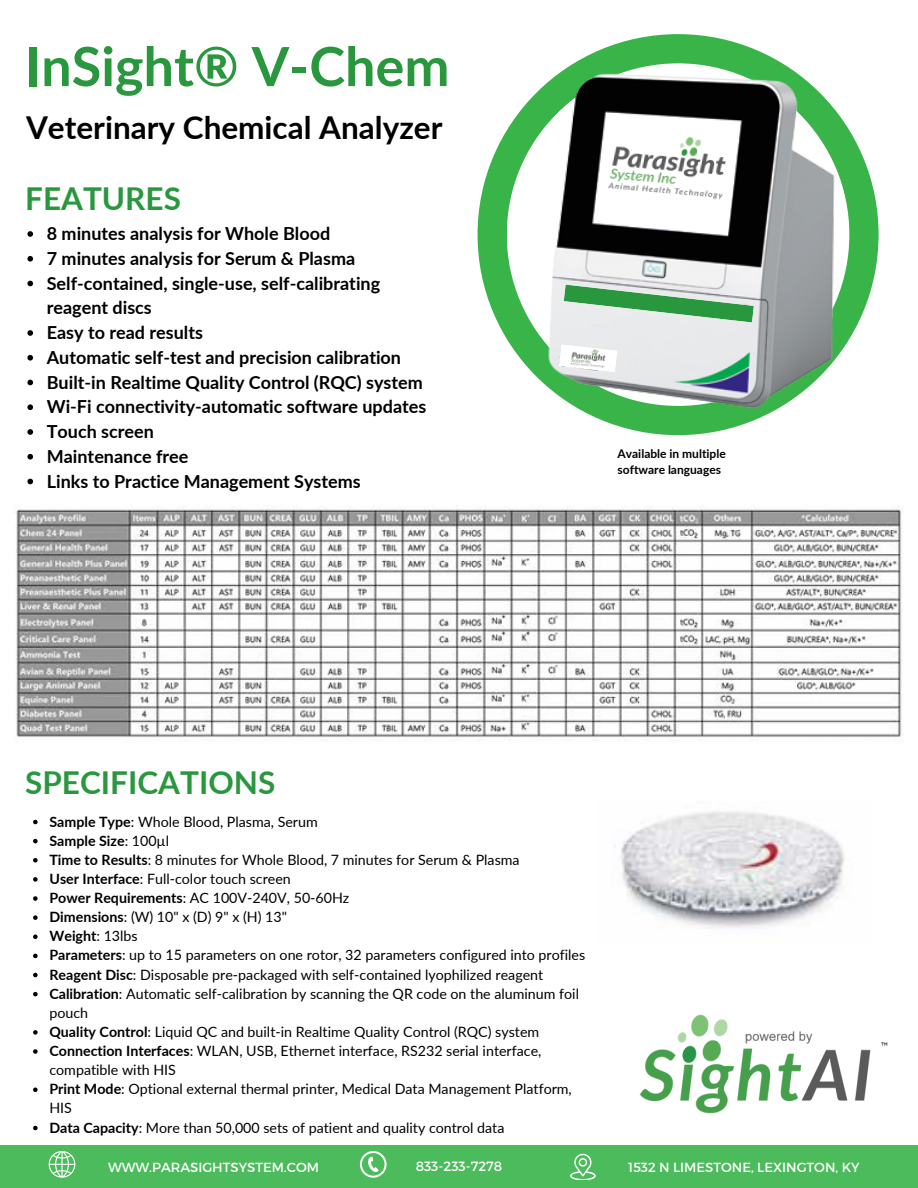
<style>
.page{position:relative;width:918px;height:1188px;background:#fff}
.page>*{position:absolute;margin:0;border:0;box-sizing:border-box;transform-origin:0 0}
.t1{font:700 54px "Lato";color:#29973d}
.t2{font:700 31.5px "Lato";color:#000}
.t3{font:700 31.5px "Lato";color:#29973d}
.t4{font:700 18px/24.8px "Lato";color:#000}
.t5{font:14.25px/19.2px "Lato";color:#000}
.t6{font:700 14.25px "Lato";color:#000}
.t7{font:13.35px "Montserrat";color:#fff}
.t8{font:13.2px "Montserrat";color:#fff}
.t9{font:700 12px/16px "Lato";color:#000}
.s1{font-weight:700}
.s2{font-weight:400}
</style>
<div class="page">
<div style="left:0;top:1145px;width:918px;height:43px;background:#4cbb5b"></div>
<svg style="left:360px;top:1151px;width:27px;height:27px"></svg>
<svg style="left:570px;top:1154px;width:26px;height:26px"></svg>
<svg style="left:49px;top:1151px;width:26px;height:27px"></svg>
<img style="left:478px;top:46px;width:401px;height:377px">
<svg style="left:564px;top:285px;width:190px;height:37px;background:#91c29c"></svg>
<svg style="left:597px;top:114px;width:142px;height:120px"></svg>
<img style="left:603px;top:127px;width:130px;height:77px">
<svg style="left:559px;top:344px;width:59px;height:28px"></svg>
<img style="left:569px;top:347px;width:39px;height:22px">
<img style="left:639px;top:1014px;width:249px;height:100px">
<img style="left:16px;top:505px;width:886px;height:235px">
<img style="left:614px;top:811px;width:231px;height:118px">
<svg style="left:27px;top:231px;width:6px;height:6px"></svg>
<svg style="left:27px;top:256px;width:6px;height:6px"></svg>
<svg style="left:27px;top:281px;width:6px;height:5px"></svg>
<svg style="left:27px;top:330px;width:6px;height:6px"></svg>
<svg style="left:27px;top:355px;width:6px;height:6px"></svg>
<svg style="left:27px;top:380px;width:6px;height:5px"></svg>
<svg style="left:27px;top:404px;width:6px;height:6px"></svg>
<svg style="left:27px;top:429px;width:6px;height:6px"></svg>
<svg style="left:27px;top:454px;width:6px;height:6px"></svg>
<svg style="left:27px;top:479px;width:6px;height:5px"></svg>
<svg style="left:33px;top:820px;width:5px;height:4px"></svg>
<svg style="left:33px;top:839px;width:5px;height:4px"></svg>
<svg style="left:33px;top:858px;width:5px;height:5px"></svg>
<svg style="left:33px;top:877px;width:5px;height:5px"></svg>
<svg style="left:33px;top:896px;width:5px;height:5px"></svg>
<svg style="left:33px;top:915px;width:5px;height:5px"></svg>
<svg style="left:33px;top:935px;width:5px;height:4px"></svg>
<svg style="left:33px;top:954px;width:5px;height:4px"></svg>
<svg style="left:33px;top:973px;width:5px;height:4px"></svg>
<svg style="left:33px;top:992px;width:5px;height:4px"></svg>
<svg style="left:33px;top:1030px;width:5px;height:5px"></svg>
<svg style="left:33px;top:1049px;width:5px;height:5px"></svg>
<svg style="left:33px;top:1088px;width:5px;height:4px"></svg>
<svg style="left:33px;top:1126px;width:5px;height:4px"></svg>
<p class="t1" style="left:25px;top:33px;width:426px">InSight® V-Chem</p>
<p class="t2" style="left:26px;top:108px;width:418px">Veterinary Chemical Analyzer</p>
<p class="t3" style="left:25px;top:179px;width:157px">FEATURES</p>
<p class="t4" style="left:47px;top:221px;width:285px">8 minutes analysis for Whole Blood</p>
<p class="t4" style="left:47px;top:246px;width:310px">7 minutes analysis for Serum &amp; Plasma</p>
<p class="t4" style="left:47px;top:270px;width:335px">Self-contained, single-use, self-calibrating reagent discs</p>
<p class="t4" style="left:47px;top:320px;width:158px">Easy to read results</p>
<p class="t4" style="left:47px;top:345px;width:356px">Automatic self-test and precision calibration</p>
<p class="t4" style="left:47px;top:369px;width:378px">Built-in Realtime Quality Control (RQC) system</p>
<h2 class="t4" style="left:47px;top:394px;width:381px">Wi-Fi connectivity-automatic software updates</h2>
<p class="t4" style="left:47px;top:419px;width:109px">Touch screen</p>
<p class="t4" style="left:47px;top:444px;width:143px">Maintenance free</p>
<p class="t4" style="left:47px;top:468px;width:316px">Links to Practice Management Systems</p>
<p class="t9" style="left:618px;top:445px;width:110px">Available in multiple software languages</p>
<p class="t3" style="left:25px;top:763px;width:252px">SPECIFICATIONS</p>
<p class="t5" style="left:49px;top:811px;width:270px"><span class="s1">Sample Type</span>: Whole Blood, Plasma, Serum</p>
<p class="t6" style="left:49px;top:832px;width:121px">Sample Size<span class="s2">: 100µl</span></p>
<p class="t5" style="left:49px;top:850px;width:472px"><span class="s1">Time to Results</span>: 8 minutes for Whole Blood, 7 minutes for Serum &amp; Plasma</p>
<p class="t5" style="left:49px;top:869px;width:243px"><span class="s1">User Interface</span>: Full-color touch screen</p>
<p class="t5" style="left:49px;top:888px;width:301px"><span class="s1">Power Requirements</span>: AC 100V-240V, 50-60Hz</p>
<p class="t5" style="left:49px;top:907px;width:239px"><span class="s1">Dimensions</span>: (W) 10" x (D) 9" x (H) 13"</p>
<p class="t6" style="left:49px;top:927px;width:90px">Weight<span class="s2">: 13lbs</span></p>
<p class="t5" style="left:49px;top:945px;width:537px"><span class="s1">Parameters</span>: up to 15 parameters on one rotor, 32 parameters configured into profiles</p>
<p class="t5" style="left:49px;top:964px;width:495px"><span class="s1">Reagent Disc</span>: Disposable pre-packaged with self-contained lyophilized reagent</p>
<p class="t5" style="left:49px;top:984px;width:531px"><span class="s1">Calibration</span>: Automatic self-calibration by scanning the QR code on the aluminum foil pouch</p>
<p class="t5" style="left:49px;top:1022px;width:491px"><span class="s1">Quality Control</span>: Liquid QC and built-in Realtime Quality Control (RQC) system</p>
<p class="t5" style="left:49px;top:1041px;width:493px"><span class="s1">Connection Interfaces</span>: WLAN, USB, Ethernet interface, RS232 serial interface, compatible with HIS</p>
<p class="t5" style="left:49px;top:1079px;width:524px"><span class="s1">Print Mode</span>: Optional external thermal printer, Medical Data Management Platform,<br>HIS</p>
<h5 class="t5" style="left:49px;top:1117px;width:457px"><span class="s1">Data Capacity</span>: More than 50,000 sets of patient and quality control data</h5>
<p class="t8" style="left:108px;top:1158px;width:213px">WWW.PARASIGHTSYSTEM.COM</p>
<p class="t7" style="left:416px;top:1158px;width:88px">833-233-7278</p>
<h3 class="t8" style="left:628px;top:1158px;width:233px">1532 N LIMESTONE, LEXINGTON, KY</h3>
</div>
